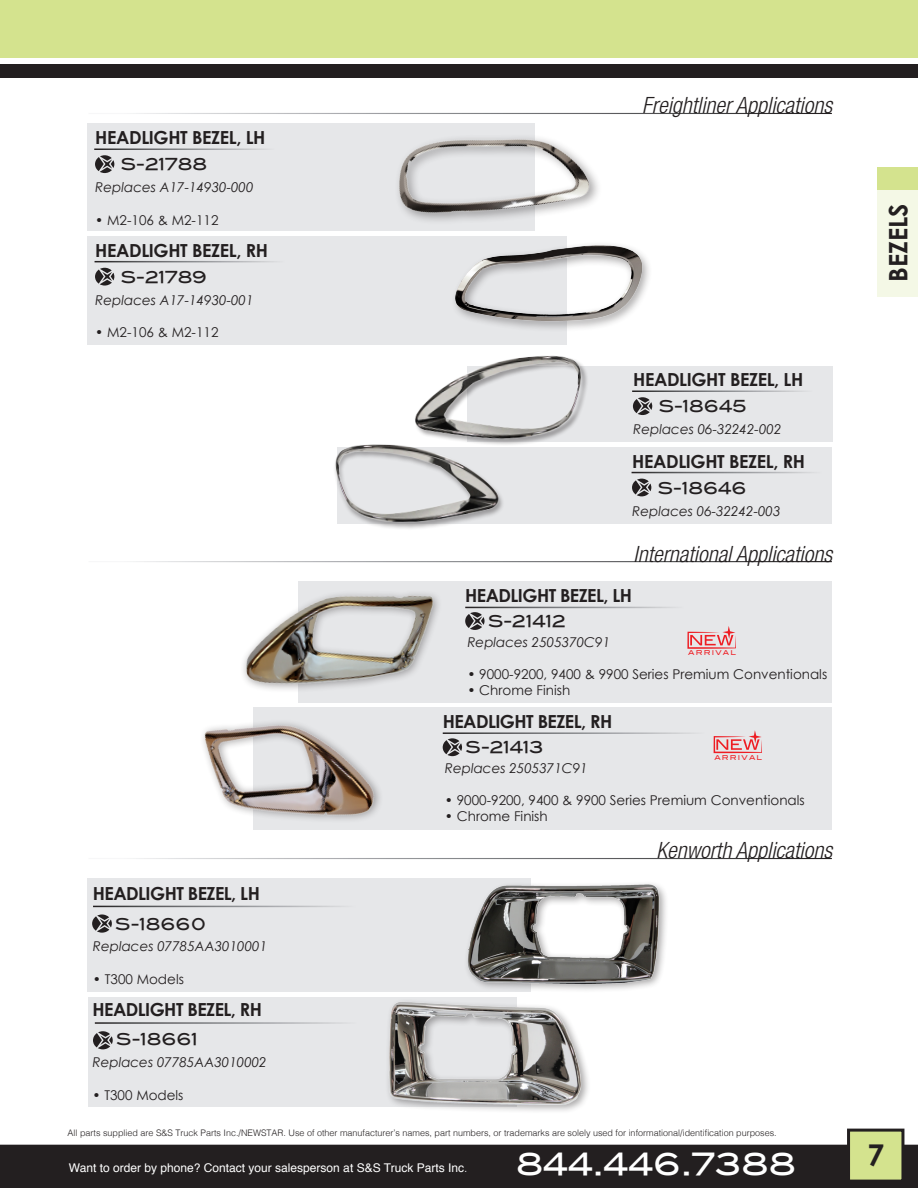
<style>
.page{position:relative;width:918px;height:1188px;background:#fff}
.page>*{position:absolute;margin:0;border:0;box-sizing:border-box;transform-origin:0 0}
.t1{font:30.6px "Blair Md ITCTT Medium";color:#fff}
.t2{font:700 30px "Century Gothic";color:#231f20}
.t3{font:700 25.5px "Century Gothic";color:#231f20}
.t4{font:italic 300 condensed 22.5px "Helvetica Neue LT Std";color:#231f20}
.t5{font:700 18px "Century Gothic";letter-spacing:-.025em;color:#231f20}
.t6{font:16.5px "Blair Md ITCTT Medium";color:#231f20}
.t7{font:13.5px "Century Gothic";color:#231f20}
.t8{font:italic 13.5px "Century Gothic";color:#231f20}
.t9{font:12px "Helvetica";color:#fff}
.t10{font:300 9px "Helvetica";color:#231f20}
.t11{font:6.75px "Blair Md ITCTT Medium";letter-spacing:.185em;color:#ee1d23}
.s1{font-weight:300}
</style>
<div class="page">
<div style="left:0;top:1145px;width:918px;height:43px;background:#231f20"></div>
<div style="left:849px;top:1130px;width:54px;height:51px;background:#d4e38e"></div>
<div style="left:847px;top:1129px;width:57px;height:54px;border:3px solid #231f20"></div>
<div style="left:878px;top:167px;width:40px;height:24px;background:#d4e38e"></div>
<div style="left:878px;top:191px;width:40px;height:106px;background:#f4f8e6"></div>
<div style="left:0;top:65px;width:918px;height:13px;background:#231f20"></div>
<div style="left:0;top:0;width:918px;height:58px;background:#d4e38e"></div>
<div style="left:338px;top:447px;width:494px;height:76px;background:#e6e7e9"></div>
<div style="left:467px;top:366px;width:365px;height:76px;background:#e6e7e9"></div>
<div style="left:87px;top:236px;width:480px;height:109px;background:#e6e7e9"></div>
<div style="left:87px;top:123px;width:448px;height:108px;background:#e6e7e9"></div>
<img style="left:335px;top:444px;width:167px;height:85px">
<hr style="left:632px;top:391px;width:183px;height:1px;background:#fff">
<svg style="left:633px;top:397px;width:19px;height:18px"></svg>
<hr style="left:632px;top:472px;width:192px;height:1px;background:#fff">
<svg style="left:632px;top:479px;width:19px;height:17px"></svg>
<img style="left:407px;top:355px;width:180px;height:98px">
<hr style="left:94px;top:149px;width:183px;height:1px;background:#fff">
<svg style="left:95px;top:155px;width:19px;height:18px"></svg>
<hr style="left:95px;top:261px;width:192px;height:1px;background:#fff">
<svg style="left:95px;top:268px;width:19px;height:18px"></svg>
<div style="left:394px;top:133px;width:208px;height:92px;background:#231f20;opacity:.39"></div>
<img style="left:396px;top:137px;width:198px;height:79px">
<div style="left:451px;top:241px;width:202px;height:91px;background:#231f20;opacity:.39"></div>
<img style="left:453px;top:243px;width:190px;height:80px">
<div style="left:88px;top:997px;width:429px;height:110px;background:#e6e7e9"></div>
<div style="left:87px;top:879px;width:443px;height:113px;background:#e6e7e9"></div>
<div style="left:464px;top:881px;width:205px;height:112px;background:#231f20;opacity:.39"></div>
<img style="left:464px;top:882px;width:199px;height:105px">
<div style="left:385px;top:999px;width:206px;height:115px;background:#231f20;opacity:.39"></div>
<img style="left:385px;top:999px;width:199px;height:111px">
<hr style="left:93px;top:906px;width:266px;height:1px;background:#fff">
<hr style="left:95px;top:1022px;width:266px;height:2px;background:#fff">
<svg style="left:92px;top:914px;width:20px;height:19px"></svg>
<svg style="left:93px;top:1031px;width:20px;height:18px"></svg>
<div style="left:298px;top:581px;width:534px;height:122px;background:#e6e7e9"></div>
<hr style="left:465px;top:607px;width:222px;height:1px;background:#fff">
<svg style="left:465px;top:612px;width:20px;height:18px"></svg>
<div style="left:253px;top:708px;width:579px;height:122px;background:#e6e7e9"></div>
<hr style="left:443px;top:732px;width:266px;height:2px;background:#fff">
<svg style="left:443px;top:738px;width:19px;height:18px"></svg>
<svg style="left:687px;top:626px;width:49px;height:23px"></svg>
<svg style="left:714px;top:730px;width:48px;height:23px"></svg>
<img style="left:243px;top:593px;width:196px;height:89px">
<img style="left:176px;top:682px;width:215px;height:177px">
<p class="t5" style="left:95px;top:127px;width:172px">HEADLIGHT BEZEL, LH</p>
<p class="t6" style="left:121px;top:151px;width:88px">S-21788</p>
<p class="t8" style="left:95px;top:179px;width:160px">Replaces A17-14930-000</p>
<p class="t7" style="left:95px;top:212px;width:125px">• M2-106 &amp; M2-112</p>
<p class="t5" style="left:95px;top:239px;width:174px">HEADLIGHT BEZEL, RH</p>
<p class="t6" style="left:121px;top:263px;width:88px">S-21789</p>
<p class="t8" style="left:95px;top:292px;width:160px">Replaces A17-14930-001</p>
<p class="t7" style="left:95px;top:324px;width:125px">• M2-106 &amp; M2-112</p>
<p class="t5" style="left:93px;top:882px;width:169px">HEADLIGHT BEZEL, LH</p>
<p class="t8" style="left:93px;top:938px;width:176px">Replaces 07785AA3010001</p>
<p class="t7" style="left:93px;top:971px;width:93px">• T300 Models</p>
<p class="t6" style="left:115px;top:910px;width:92px">S-18660</p>
<p class="t5" style="left:92px;top:998px;width:171px">HEADLIGHT BEZEL, RH</p>
<p class="t8" style="left:92px;top:1054px;width:176px">Replaces 07785AA3010002</p>
<p class="t7" style="left:92px;top:1087px;width:93px">• T300 Models</p>
<p class="t6" style="left:116px;top:1026px;width:83px">S-18661</p>
<p class="t4" style="left:642px;top:93px;width:191px">Freightliner Applications</p>
<p class="t5" style="left:633px;top:369px;width:172px">HEADLIGHT BEZEL, LH</p>
<p class="t6" style="left:659px;top:393px;width:90px">S-18645</p>
<p class="t8" style="left:633px;top:421px;width:150px">Replaces 06-32242-002</p>
<p class="t5" style="left:632px;top:450px;width:174px">HEADLIGHT BEZEL, RH</p>
<p class="t6" style="left:658px;top:474px;width:90px">S-18646</p>
<p class="t8" style="left:632px;top:503px;width:150px">Replaces 06-32242-003</p>
<p class="t4" style="left:634px;top:541px;width:200px">International Applications</p>
<p class="t5" style="left:465px;top:584px;width:168px">HEADLIGHT BEZEL, LH</p>
<p class="t8" style="left:467px;top:633px;width:144px">Replaces 2505370C91</p>
<p class="t7" style="left:467px;top:666px;width:361px">• 9000-9200, 9400 &amp; 9900 Series Premium Conventionals</p>
<p class="t7" style="left:467px;top:682px;width:104px">• Chrome Finish</p>
<p class="t6" style="left:488px;top:608px;width:79px">S-21412</p>
<p class="t11" style="left:688px;top:647px;width:49px">ARRIVAL</p>
<p class="t5" style="left:443px;top:710px;width:171px">HEADLIGHT BEZEL, RH</p>
<p class="t8" style="left:445px;top:760px;width:144px">Replaces 2505371C91</p>
<p class="t7" style="left:445px;top:792px;width:361px">• 9000-9200, 9400 &amp; 9900 Series Premium Conventionals</p>
<p class="t7" style="left:445px;top:808px;width:104px">• Chrome Finish</p>
<p class="t6" style="left:466px;top:734px;width:80px">S-21413</p>
<p class="t11" style="left:714px;top:752px;width:49px">ARRIVAL</p>
<p class="t4" style="left:656px;top:838px;width:177px">Kenworth Applications</p>
<p class="t10" style="left:68px;top:1125px;width:711px">All parts supplied are S&amp;S Truck Parts Inc./NEWSTAR. Use of other manufacturer’s names, part numbers, or trademarks are solely used for informational/identification purposes.</p>
<h1 class="t1" style="left:516px;top:1139px;width:282px">844.446.7388</h1>
<p class="t9" style="left:69px;top:1158px;width:400px">Want to order by phone? Contact your salesperson at S&amp;S Truck Parts Inc<span class="s1">.</span></p>
<h3 class="t3" style="left:882px;top:282px;width:80px;rotate:-90deg">BEZELS</h3>
<p class="t2" style="left:868px;top:1136px;width:18px">7</p>
</div>
